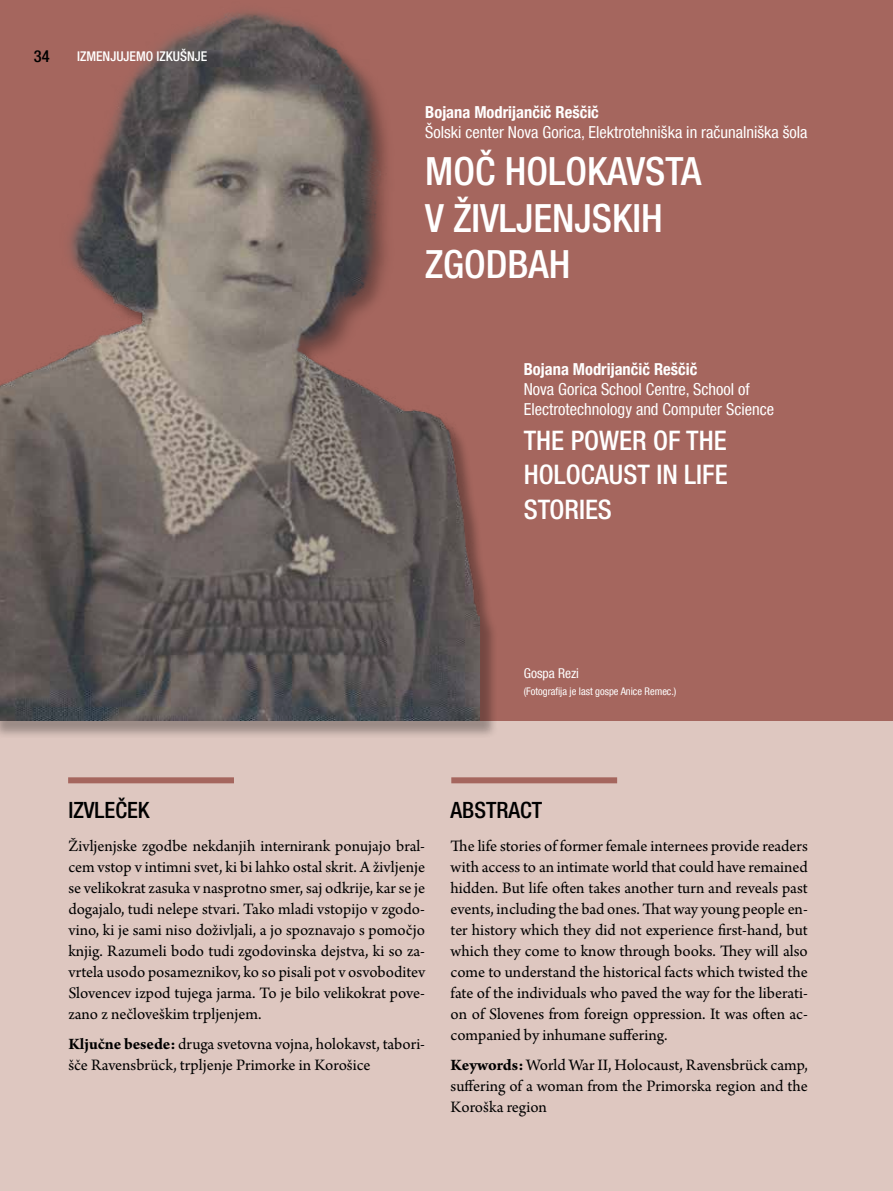
<style>
.page{position:relative;width:893px;height:1191px;background:#dec7c0}
.page>*{position:absolute;margin:0;border:0;box-sizing:border-box;transform-origin:0 0}
.t1{font:500 condensed 39px/46.8px "Helvetica Neue LT Com";color:#fff}
.t2{font:500 condensed 27px/34.5px "Helvetica Neue LT Com";color:#fff}
.t3{font:500 condensed 22.5px "Helvetica Neue LT Com";color:#000}
.t4{font:16.8px/21px "Arno Pro";color:#000;text-align:justify}
.t5{font:condensed 16.5px/19.8px "Helvetica Neue LT Com";color:#fff}
.t6{font:700 condensed 16.5px "Helvetica Neue LT Com";color:#fff}
.t7{font:500 condensed 16.5px "Helvetica Neue LT Com";color:#000}
.t8{font:500 condensed 13.5px "Helvetica Neue LT Com";color:#fff}
.t9{font:condensed 13.5px "Helvetica Neue LT Com";color:#fff}
.t10{font:condensed 10.5px "Helvetica Neue LT Com";color:#fff}
.s1{font-weight:700}
</style>
<div class="page">
<div style="left:0;top:0;width:893px;height:721px;background:#a5665e"></div>
<div style="left:451px;top:777px;width:166px;height:6px;background:#a5665e"></div>
<div style="left:68px;top:777px;width:166px;height:6px;background:#a5665e"></div>
<div style="left:0;top:9px;width:498px;height:730px;background:#000;opacity:.3"></div>
<img style="left:0;top:9px;width:480px;height:712px">
<p class="t7" style="left:34px;top:46px;width:17px">34</p>
<p class="t8" style="left:77px;top:48px;width:132px">IZMENJUJEMO IZKUŠNJE</p>
<p class="t6" style="left:425px;top:102px;width:175px">Bojana Modrijančič Reščič</p>
<p class="t5" style="left:425px;top:122px;width:384px">Šolski center Nova Gorica, Elektrotehniška in računalniška šola</p>
<h1 class="t1" style="left:425px;top:147px;width:278px">MOČ HOLOKAVSTA<br>V ŽIVLJ ENJSKIH<br>ZGODBAH</h1>
<p class="t6" style="left:524px;top:360px;width:175px">Bojana Modrijančič Reščič</p>
<p class="t5" style="left:524px;top:379px;width:252px">Nova Gorica School Centre, School of<br>Electrotechnology and Computer Science</p>
<h2 class="t2" style="left:524px;top:422px;width:203px">THE POWER OF THE<br>HOLOCAUST IN LIFE<br>STORIES</h2>
<p class="t9" style="left:524px;top:665px;width:57px">Gospa Rezi</p>
<p class="t10" style="left:524px;top:685px;width:154px">(Fotografija je last gospe Anice Remec.)</p>
<h3 class="t3" style="left:68px;top:796px;width:71px">IZVLEČEK</h3>
<p class="t4" style="left:68px;top:836px;width:358px">Življenjske zgodbe nekdanjih internirank ponujajo bral&shy;cem vstop v intimni svet, ki bi lahko ostal skrit. A življenje se velikokrat zasuka v nasprotno smer, saj odkrije, kar se je dogajalo, tudi nelepe stvari. Tako mladi vstopijo v zgodo&shy;vino, ki je sami niso doživljali, a jo spoznavajo s pomočjo knjig. Razumeli bodo tudi zgodovinska dejstva, ki so za&shy;vrtela usodo posameznikov, ko so pisali pot v osvoboditev Slovencev izpod tujega jarma. To je bilo velikokrat pove&shy;zano z nečloveškim trpljenjem.</p>
<p class="t4" style="left:68px;top:1034px;width:358px"><span class="s1">Ključne besede:</span> druga svetovna vojna, holokavst, tabori&shy;šče Ravensbrück, trpljenje Primorke in Korošice</p>
<h3 class="t3" style="left:451px;top:796px;width:24px">ABSTRACT</h3>
<p class="t4" style="left:451px;top:836px;width:359px">The life stories of former female internees provide readers with access to an intimate world that could have remained hidden. But life often takes another turn and reveals past events, including the bad ones. That way young people en&shy;ter history which they did not experience first-hand, but which they come to know through books. They will also come to understand the historical facts which twisted the fate of the individuals who paved the way for the liberati&shy;on of Slovenes from foreign oppression. It was often ac&shy;companied by inhumane suffering.</p>
<p class="t4" style="left:451px;top:1055px;width:359px"><span class="s1">Keywords:</span> World War II, Holocaust, Ravensbrück camp, suffering of a woman from the Primorska region and the Koroška region</p>
</div>
